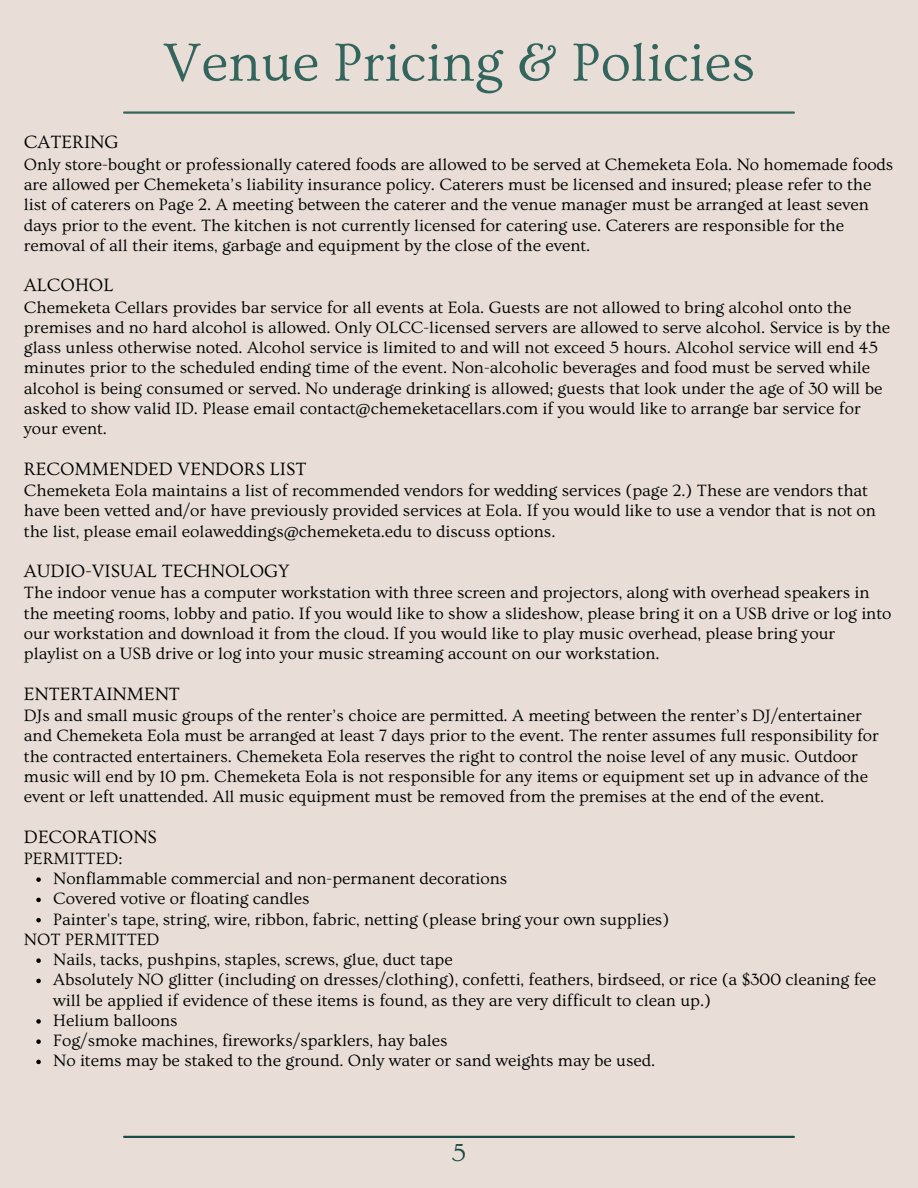
<style>
.page{position:relative;width:918px;height:1188px;background:#e8ded7}
.page>*{position:absolute;margin:0;border:0;box-sizing:border-box;transform-origin:0 0}
.t1{font:55.8px "Ovo";color:#34655d}
.t2{font:25.8px "Ovo";color:#1b4d45}
.t3{font:18.75px "Ovo";color:#000}
.t4{font:17.25px/20.2px "Ovo";color:#000}
</style>
<div class="page">
<hr style="left:124px;top:1136px;width:670px;height:2px;background:#1b4d45">
<hr style="left:124px;top:111px;width:670px;height:3px;background:#34655d">
<svg style="left:36px;top:877px;width:5px;height:5px"></svg>
<svg style="left:36px;top:898px;width:5px;height:4px"></svg>
<svg style="left:36px;top:918px;width:5px;height:4px"></svg>
<svg style="left:36px;top:958px;width:5px;height:5px"></svg>
<svg style="left:36px;top:979px;width:5px;height:4px"></svg>
<svg style="left:36px;top:1019px;width:5px;height:5px"></svg>
<svg style="left:36px;top:1039px;width:5px;height:5px"></svg>
<svg style="left:36px;top:1060px;width:5px;height:4px"></svg>
<p class="t1" style="left:163px;top:32px;width:594px">Venue Pricing &amp; Policies</p>
<p class="t3" style="left:24px;top:132px;width:96px">CATERING</p>
<p class="t4" style="left:24px;top:154px;width:871px">Only store-bought or professionally catered foods are allowed to be served at Chemeketa Eola. No homemade foods are allowed per Chemeketa’s liability insurance policy. Caterers must be licensed and insured; please refer to the list of caterers on Page 2. A meeting between the caterer and the venue manager must be arranged at least seven days prior to the event. The kitchen is not currently licensed for catering use. Caterers are responsible for the removal of all their items, garbage and equipment by the close of the event.</p>
<p class="t3" style="left:24px;top:275px;width:91px">ALCOHOL</p>
<p class="t4" style="left:24px;top:297px;width:868px">Chemeketa Cellars provides bar service for all events at Eola. Guests are not allowed to bring alcohol onto the premises and no hard alcohol is allowed. Only OLCC-licensed servers are allowed to serve alcohol. Service is by the glass unless otherwise noted. Alcohol service is limited to and will not exceed 5 hours. Alcohol service will end 45 minutes prior to the scheduled ending time of the event. Non-alcoholic beverages and food must be served while alcohol is being consumed or served. No underage drinking is allowed; guests that look under the age of 30 will be asked to show valid ID. Please email contact@chemeketacellars.com if you would like to arrange bar service for your event.</p>
<p class="t3" style="left:24px;top:458px;width:284px">RECOMMENDED VENDORS LIST</p>
<p class="t4" style="left:24px;top:481px;width:853px">Chemeketa Eola maintains a list of recommended vendors for wedding services (page 2.) These are vendors that have been vetted and/or have previously provided services at Eola. If you would like to use a vendor that is not on the list, please email eolaweddings@chemeketa.edu to discuss options.</p>
<p class="t3" style="left:24px;top:561px;width:267px">AUDIO-VISUAL TECHNOLOGY</p>
<p class="t4" style="left:24px;top:583px;width:869px">The indoor venue has a computer workstation with three screen and projectors, along with overhead speakers in the meeting rooms, lobby and patio. If you would like to show a slideshow, please bring it on a USB drive or log into our workstation and download it from the cloud. If you would like to play music overhead, please bring your playlist on a USB drive or log into your music streaming account on our workstation.</p>
<p class="t3" style="left:24px;top:683px;width:158px">ENTERTAINMENT</p>
<h2 class="t4" style="left:24px;top:706px;width:856px">DJs and small music groups of the renter’s choice are permitted. A meeting between the renter’s DJ/entertainer and Chemeketa Eola must be arranged at least 7 days prior to the event. The renter assumes full responsibility for the contracted entertainers. Chemeketa Eola reserves the right to control the noise level of any music. Outdoor music will end by 10 pm. Chemeketa Eola is not responsible for any items or equipment set up in advance of the event or left unattended. All music equipment must be removed from the premises at the end of the event.</h2>
<p class="t3" style="left:24px;top:826px;width:134px">DECORATIONS</p>
<p class="t4" style="left:24px;top:849px;width:100px">PERMITTED:</p>
<p class="t4" style="left:53px;top:869px;width:455px">Nonflammable commercial and non-permanent decorations</p>
<p class="t4" style="left:53px;top:889px;width:258px">Covered votive or floating candles</p>
<h2 class="t4" style="left:53px;top:909px;width:617px">Painter's tape, string, wire, ribbon, fabric, netting (please bring your own supplies)</h2>
<p class="t4" style="left:24px;top:930px;width:137px">NOT PERMITTED</p>
<p class="t4" style="left:53px;top:950px;width:401px">Nails, tacks, pushpins, staples, screws, glue, duct tape</p>
<p class="t4" style="left:53px;top:970px;width:824px">Absolutely NO glitter (including on dresses/clothing), confetti, feathers, birdseed, or rice (a $300 cleaning fee will be applied if evidence of these items is found, as they are very difficult to clean up.)</p>
<p class="t4" style="left:53px;top:1011px;width:126px">Helium balloons</p>
<p class="t4" style="left:53px;top:1031px;width:396px">Fog/smoke machines, fireworks/sparklers, hay bales</p>
<p class="t4" style="left:53px;top:1051px;width:603px">No items may be staked to the ground. Only water or sand weights may be used.</p>
<h1 class="t2" style="left:452px;top:1139px;width:16px">5</h1>
</div>
